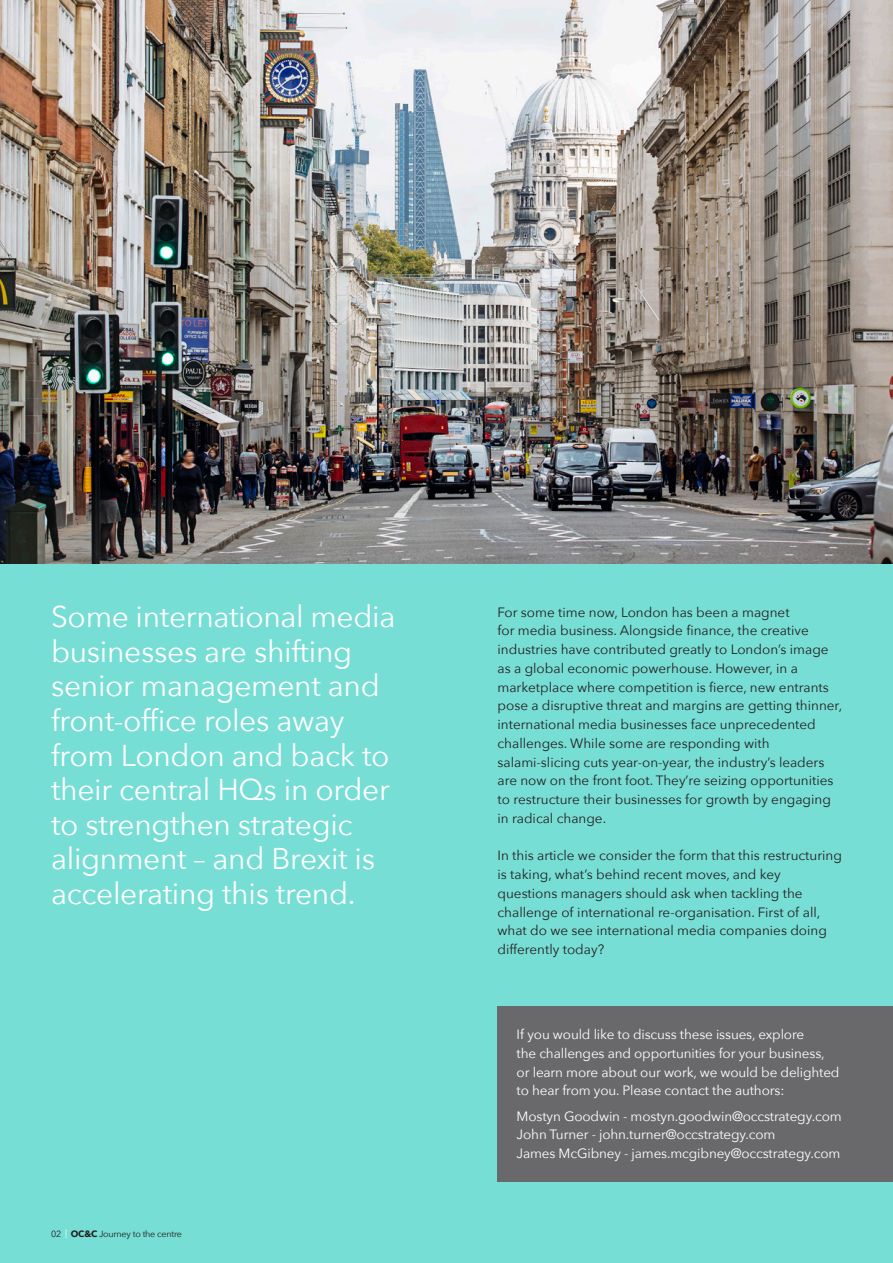
<style>
.page{position:relative;width:893px;height:1263px;background:#77ded5}
.page>*{position:absolute;margin:0;border:0;box-sizing:border-box;transform-origin:0 0}
.Sub_heading{font:30px/34.5px "Avenir Next";letter-spacing:-.01em;color:#fff}
.Body_copy{font:13.5px/18.8px "Avenir Next";color:#231f20}
.t1{font:13.5px/18.8px "Avenir Next";letter-spacing:-.01em;color:#fff}
.t2{font:9px "Avenir Next";letter-spacing:-.025em;color:#231f20}
.s1{font-weight:700}
</style>
<div class="page">
<div style="left:497px;top:1006px;width:396px;height:176px;background:#69696c"></div>
<img style="left:0;top:0;width:893px;height:563px">
<p class="Sub_heading" style="left:51px;top:598px;width:346px">Some international media businesses are shifting senior management and front-office roles away from London and back to their central HQs in order to strengthen strategic alignment – and Brexit is accelerating this trend.</p>
<p class="t2" style="left:51px;top:1227px;width:133px">02 <sup>|</sup> <span class="s1">OC&amp;C</span> Journey to the centre</p>
<p class="Body_copy" style="left:497px;top:602px;width:346px">For some time now, London has been a magnet<br>for media business. Alongside finance, the creative industries have contributed greatly to London’s image as a global economic powerhouse. However, in a marketplace where competition is fierce, new entrants pose a disruptive threat and margins are getting thinner, international media businesses face unprecedented challenges. While some are responding with salami-slicing cuts year-on-year, the industry’s leaders are now on the front foot. They’re seizing opportunities to restructure their businesses for growth by engaging in radical change.</p>
<p class="Body_copy" style="left:497px;top:846px;width:346px">In this article we consider the form that this restructuring is taking, what’s behind recent moves, and key questions managers should ask when tackling the challenge of international re-organisation. First of all, what do we see international media companies doing differently today?</p>
<p class="t1" style="left:517px;top:1024px;width:324px">If you would like to discuss these issues, explore<br>the challenges and opportunities for your business, or learn more about our work, we would be delighted to hear from you. Please contact the authors:</p>
<p class="t1" style="left:517px;top:1106px;width:327px">Mostyn Goodwin - mostyn.goodwin@occstrategy.com<br>John Turner - john.turner@occstrategy.com</p>
<p class="t1" style="left:517px;top:1143px;width:325px">James McGibney - james.mcgibney@occstrategy.com</p>
</div>
